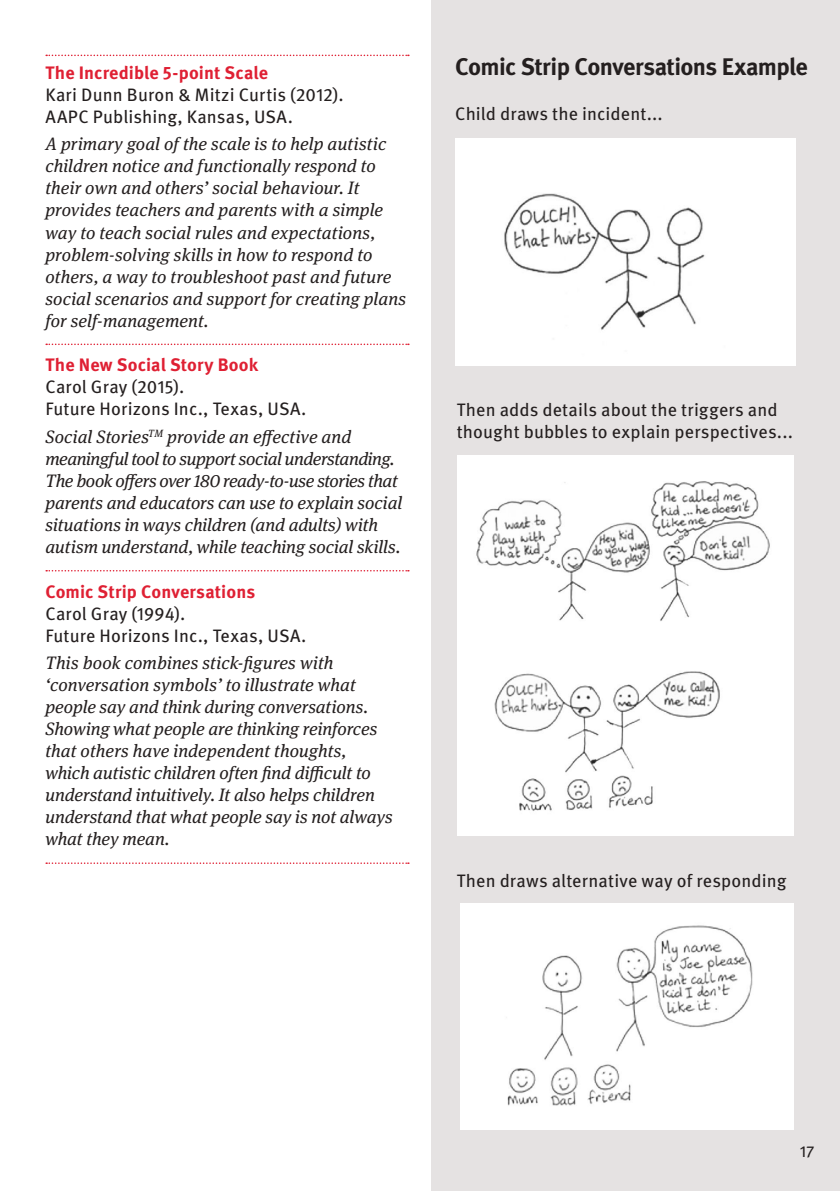
<style>
.page{position:relative;width:840px;height:1191px;background:#fff}
.page>*{position:absolute;margin:0;border:0;box-sizing:border-box;transform-origin:0 0}
.t1{font:700 24px "Meta OT";letter-spacing:-.03em;color:#241f1f}
.t2{font:italic 18px/22px "Meta Serif OT";color:#241f1f}
.t3{font:18px/22px "Meta OT";letter-spacing:.005em;color:#241f1f}
.t4{font:700 18px "Meta OT";letter-spacing:.005em;color:#df2033}
.t5{font:16px "Meta OT";color:#241f1f}
</style>
<div class="page">
<div style="left:431px;top:0;width:408px;height:1191px;background:#e5e2e2"></div>
<svg style="left:46px;top:55px;width:362px;height:1px"></svg>
<svg style="left:46px;top:343px;width:362px;height:2px"></svg>
<svg style="left:46px;top:570px;width:362px;height:1px"></svg>
<svg style="left:46px;top:862px;width:362px;height:2px"></svg>
<div style="left:455px;top:138px;width:340px;height:227px;background:#fff"></div>
<div style="left:456px;top:456px;width:337px;height:380px;background:#fff"></div>
<img style="left:476px;top:481px;width:294px;height:330px">
<div style="left:459px;top:903px;width:334px;height:227px;background:#fff"></div>
<img style="left:507px;top:925px;width:246px;height:181px">
<p class="t4" style="left:45px;top:62px;width:224px">The Incredible 5-point Scale</p>
<p class="t3" style="left:45px;top:84px;width:299px">Kari Dunn Buron &amp; Mitzi Curtis (2012).<br>AAPC Publishing, Kansas, USA.</p>
<p class="t2" style="left:45px;top:134px;width:362px">A primary goal of the scale is to help autistic children notice and functionally respond to their own and others’ social behaviour. It provides teachers and parents with a simple way to teach social rules and expectations, problem-solving skills in how to respond to others, a way to troubleshoot past and future social scenarios and support for creating plans for self-management.</p>
<p class="t4" style="left:45px;top:354px;width:214px">The New Social Story Book</p>
<p class="t3" style="left:45px;top:376px;width:262px">Carol Gray (2015).<br>Future Horizons Inc., Texas, USA.</p>
<p class="t2" style="left:45px;top:426px;width:358px">Social Stories<sup>TM</sup> provide an effective and meaningful tool to support social understanding.<br>The book offers over 180 ready-to-use stories that parents and educators can use to explain social situations in ways children (and adults) with autism understand, while teaching social skills.</p>
<p class="t4" style="left:45px;top:580px;width:211px">Comic Strip Conversations</p>
<p class="t3" style="left:45px;top:603px;width:262px">Carol Gray (1994).<br>Future Horizons Inc., Texas, USA.</p>
<p class="t2" style="left:45px;top:652px;width:348px">This book combines stick-figures with ‘conversation symbols’ to illustrate what people say and think during conversations.<br>Showing what people are thinking reinforces that others have independent thoughts, which autistic children often find difficult to understand intuitively. It also helps children understand that what people say is not always what they mean.</p>
<h1 class="t1" style="left:455px;top:52px;width:354px">Comic Strip Conversations Example</h1>
<p class="t3" style="left:455px;top:103px;width:209px">Child draws the incident...</p>
<p class="t3" style="left:456px;top:399px;width:338px">Then adds details about the triggers and thought bubbles to explain perspectives...</p>
<p class="t3" style="left:456px;top:870px;width:331px">Then draws alternative way of responding</p>
<p class="t5" style="left:799px;top:1142px;width:16px">17</p>
</div>
